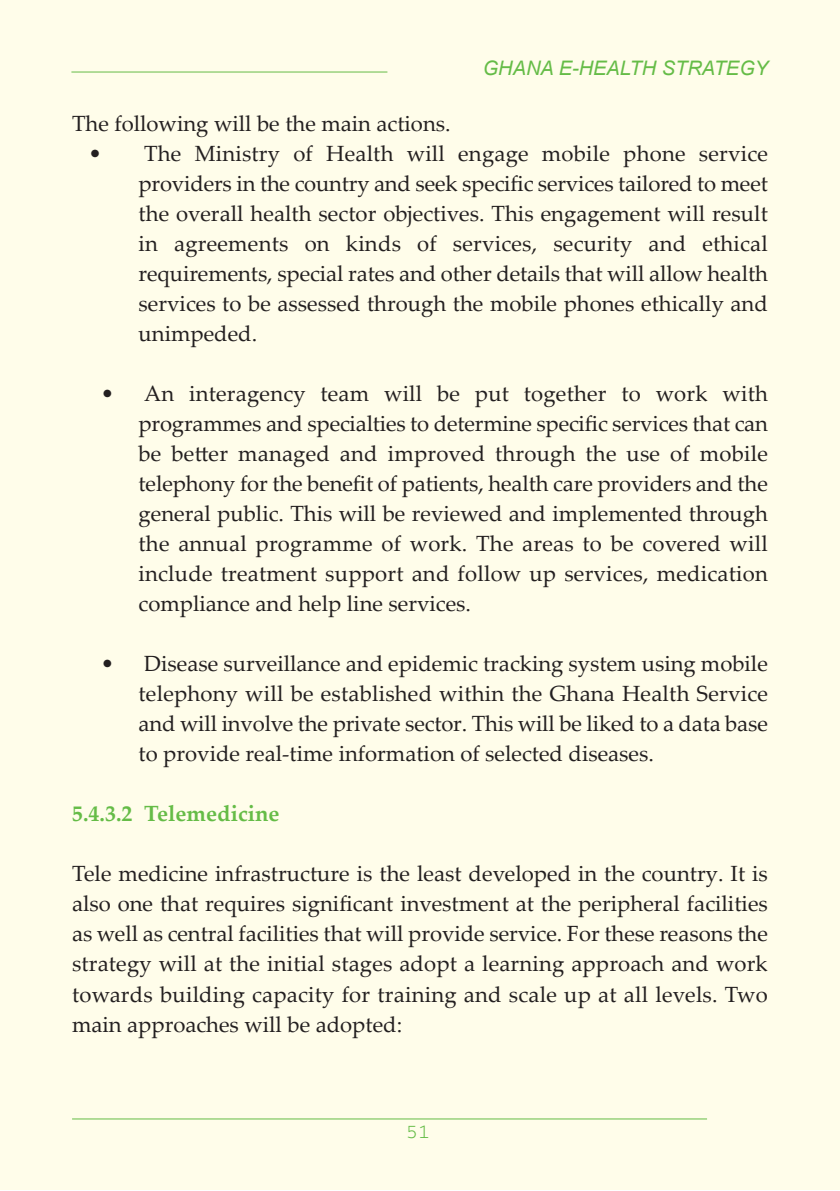
<style>
.page{position:relative;width:840px;height:1191px;background:#fff}
.page>*{position:absolute;margin:0;border:0;box-sizing:border-box;transform-origin:0 0}
.t1{font:22px/30px "Palatino Linotype";color:#231f20;text-align:justify}
.t2{font:700 22px "Palatino Linotype";color:#65bc47}
.t3{font:italic 20px "Arial";color:#65bc47}
.t4{font:20px "Courier";color:#65bc47}
</style>
<div class="page">
<div style="left:1px;top:0;width:838px;height:1190px;background:#fffdea"></div>
<hr style="left:71px;top:72px;width:316px;height:1px;background:#65bc47">
<hr style="left:72px;top:1118px;width:634px;height:1px;background:#65bc47">
<p class="t3" style="left:482px;top:56px;width:287px">GHANA E-HEALTH STRATEGY</p>
<p class="t1" style="left:72px;top:111px;width:380px">The following will be the main actions.</p>
<p class="t1" style="left:138px;top:141px;width:630px;text-indent:-50px">• The Ministry of Health will engage mobile phone service providers in the country and seek specific services tailored to meet the overall health sector objectives. This engagement will result in agreements on kinds of services, security and ethical requirements, special rates and other details that will allow health services to be assessed through the mobile phones ethically and unimpeded.</p>
<p class="t1" style="left:138px;top:381px;width:630px;text-indent:-38px">• An interagency team will be put together to work with programmes and specialties to determine specific services that can be better managed and improved through the use of mobile telephony for the benefit of patients, health care providers and the general public. This will be reviewed and implemented through the annual programme of work. The areas to be covered will include treatment support and follow up services, medication compliance and help line services.</p>
<p class="t1" style="left:138px;top:651px;width:630px;text-indent:-38px">• Disease surveillance and epidemic tracking system using mobile telephony will be established within the Ghana Health Service and will involve the private sector. This will be liked to a data base to provide real-time information of selected diseases.</p>
<p class="t2" style="left:72px;top:805px;width:209px">5.4.3.2 Telemedicine</p>
<p class="t1" style="left:72px;top:861px;width:697px">Tele medicine infrastructure is the least developed in the country. It is also one that requires significant investment at the peripheral facilities as well as central facilities that will provide service. For these reasons the strategy will at the initial stages adopt a learning approach and work towards building capacity for training and scale up at all levels. Two main approaches will be adopted:</p>
<p class="t4" style="left:406px;top:1125px;width:25px">51</p>
</div>
